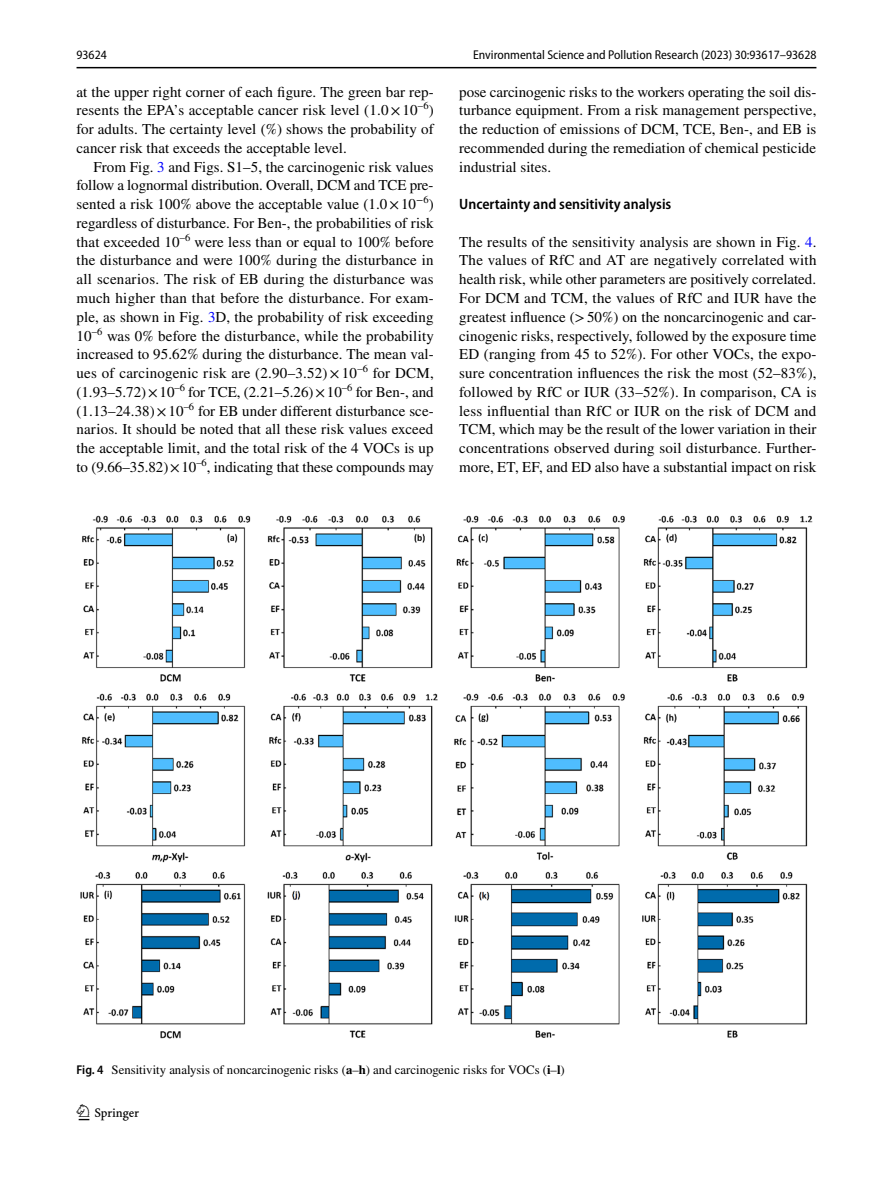
<style>
.page{position:relative;width:893px;height:1187px;background:#fff}
.page>*{position:absolute;margin:0;border:0;box-sizing:border-box;transform-origin:0 0}
.t1{font:22.5px "Springnew Regular 2";color:#000}
.t2{font:15px/18.8px "STIX";letter-spacing:.005em;color:#000;text-align:justify}
.t3{font:600 semi-condensed 15px "Myriad Pro";color:#000}
.t4{font:12.75px "STIX";color:#000}
.t5{font:semi-condensed 12.75px "Myriad Pro";color:#000}
.s1{color:#00f}
.s2{font-family:"Myriad Pro";font-weight:600;font-stretch:semi-condensed}
.s3{font-weight:700}
</style>
<div class="page">
<hr style="left:77px;top:67px;width:739px;height:1px;background:#000">
<img style="left:81px;top:515px;width:731px;height:523px">
<p class="t5" style="left:77px;top:48px;width:32px">93624</p>
<p class="t5" style="left:473px;top:48px;width:345px">Environmental Science and Pollution Research (2023) 30:93617–93628</p>
<p class="t2" style="left:77px;top:83px;width:359px">at the upper right corner of each figure. The green bar rep&shy;resents the EPA’s acceptable cancer risk level (1.0× -10<sup>–6</sup>) for adults. The certainty level (%) shows the probability of cancer risk that exceeds the acceptable level.</p>
<p class="t2" style="left:77px;top:158px;width:359px;text-indent:17px">From Fig. <span class="s1">3</span> and Figs. S1–5, the carcinogenic risk values follow a lognormal distribution. Overall, DCM and TCE pre&shy;sented a risk 100% above the acceptable value (1.0× -10<sup>−6</sup>) regardless of disturbance. For Ben-, the probabilities of risk that exceeded 10<sup>–6</sup> were less than or equal to 100% before the disturbance and were 100% during the disturbance in all scenarios. The risk of EB during the disturbance was much higher than that before the disturbance. For exam&shy;ple, as shown in Fig. <span class="s1">3</span>D, the probability of risk exceeding 10<sup>–6</sup> was 0% before the disturbance, while the probability increased to 95.62% during the disturbance. The mean val&shy;ues of carcinogenic risk are (2.90–3.52)× -10<sup>–6</sup> for DCM, (1.93–5.72)× -10<sup>–6</sup> for TCE, (2.21–5.26)× -10<sup>–6</sup> for Ben-, and (1.13–24.38)× -10<sup>–6</sup> for EB under different disturbance sce&shy;narios. It should be noted that all these risk values exceed the acceptable limit, and the total risk of the 4 VOCs is up to (9.66–35.82)× -10<sup>–6</sup>, indicating that these compounds may</p>
<p class="t2" style="left:459px;top:83px;width:359px">pose carcinogenic risks to the workers operating the soil dis&shy;turbance equipment. From a risk management perspective, the reduction of emissions of DCM, TCE, Ben-, and EB is recommended during the remediation of chemical pesticide industrial sites.</p>
<p class="t3" style="left:459px;top:196px;width:214px">Uncertainty and sensitivity analysis</p>
<p class="t2" style="left:459px;top:233px;width:359px">The results of the sensitivity analysis are shown in Fig. <span class="s1">4</span>.<br>The values of RfC and AT are negatively correlated with health risk, while other parameters are positively correlated.<br>For DCM and TCM, the values of RfC and IUR have the greatest influence (&gt;50%) on the noncarcinogenic and car&shy;cinogenic risks, respectively, followed by the exposure time ED (ranging from 45 to 52%). For other VOCs, the expo&shy;sure concentration influences the risk the most (52–83%), followed by RfC or IUR (33–52%). In comparison, CA is less influential than RfC or IUR on the risk of DCM and TCM, which may be the result of the lower variation in their concentrations observed during soil disturbance. Further&shy;more, ET, EF, and ED also have a substantial impact on risk</p>
<p class="t4" style="left:77px;top:1060px;width:490px"><span class="s2">Fig. 4</span> Sensitivity analysis of noncarcinogenic risks (<span class="s3">a</span>–<span class="s3">h</span>) and carcinogenic risks for VOCs (<span class="s3">i</span>–<span class="s3">l</span>)</p>
<h1 class="t1" style="left:79px;top:1104px;width:62px">1 3</h1>
</div>
